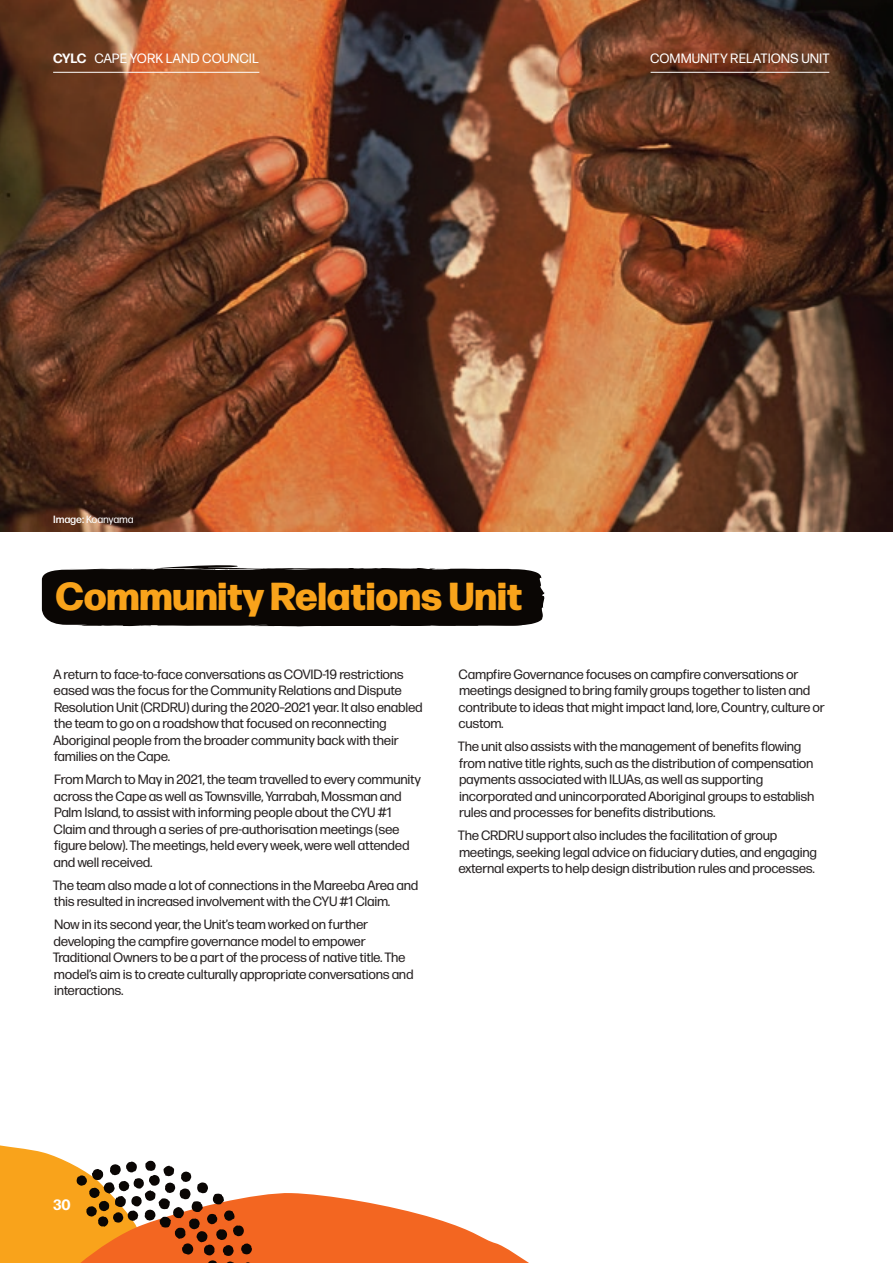
<style>
.page{position:relative;width:893px;height:1263px;background:#fff}
.page>*{position:absolute;margin:0;border:0;box-sizing:border-box;transform-origin:0 0}
.t1{font:800 39px "Forma DJR Micro";letter-spacing:-.02em;color:#f9a31b}
.t2{font:700 15px "Forma DJR Micro";color:#fff}
.t3{font:13.5px/16.5px "Forma DJR Micro";letter-spacing:-.02em;color:#262121}
.t4{font:13.5px "Forma DJR Micro";color:#fff}
.t5{font:10.5px "Forma DJR Micro";letter-spacing:-.01em;color:#fff}
.s1{font-weight:700}
.s2{font-weight:500}
</style>
<div class="page">
<img style="left:0;top:0;width:893px;height:532px">
<svg style="left:254px;top:1193px;width:275px;height:70px;fill:#f36621"></svg>
<svg style="left:0;top:1145px;width:254px;height:118px"></svg>
<hr style="left:53px;top:72px;width:206px;height:1px;background:#fff">
<hr style="left:651px;top:72px;width:178px;height:1px;background:#fff">
<svg style="left:42px;top:565px;width:503px;height:62px;background:#201c1a"></svg>
<p class="t4" style="left:53px;top:50px;width:207px"><span class="s1">CYLC</span> CAPE YORK LAND COUNCIL</p>
<p class="t4" style="left:650px;top:50px;width:181px">COMMUNITY RELATIONS UNIT</p>
<p class="t5" style="left:53px;top:513px;width:82px"><span class="s2">Image:</span> Koanyama</p>
<h1 class="t1" style="left:55px;top:565px;width:469px">Community Relations Unit</h1>
<p class="t3" style="left:53px;top:665px;width:371px">A return to face-to-face conversations as COVID-19 restrictions eased was the focus for the Community Relations and Dispute Resolution Unit (CRDRU) during the 2020–2021 year. It also enabled the team to go on a roadshow that focused on reconnecting Aboriginal people from the broader community back with their families on the Cape.</p>
<p class="t3" style="left:54px;top:771px;width:369px">From March to May in 2021, the team travelled to every community across the Cape as well as Townsville, Yarrabah, Mossman and Palm Island, to assist with informing people about the CYU #1<br>Claim and through a series of pre-authorisation meetings (see figure below). The meetings, held every week, were well attended and well received.</p>
<p class="t3" style="left:53px;top:876px;width:367px">The team also made a lot of connections in the Mareeba Area and this resulted in increased involvement with the CYU #1 Claim.</p>
<p class="t3" style="left:53px;top:916px;width:362px">Now in its second year, the Unit’s team worked on further developing the campfire governance model to empower Traditional Owners to be a part of the process of native title. The model’s aim is to create culturally appropriate conversations and interactions.</p>
<p class="t3" style="left:459px;top:665px;width:368px">Campfire Governance focuses on campfire conversations or meetings designed to bring family groups together to listen and contribute to ideas that might impact land, lore, Country, culture or custom.</p>
<p class="t3" style="left:458px;top:738px;width:358px">The unit also assists with the management of benefits flowing from native title rights, such as the distribution of compensation payments associated with ILUAs, as well as supporting incorporated and unincorporated Aboriginal groups to establish rules and processes for benefits distributions.</p>
<p class="t3" style="left:458px;top:827px;width:361px">The CRDRU support also includes the facilitation of group meetings, seeking legal advice on fiduciary duties, and engaging external experts to help design distribution rules and processes.</p>
<p class="t2" style="left:53px;top:1195px;width:19px">30</p>
</div>
